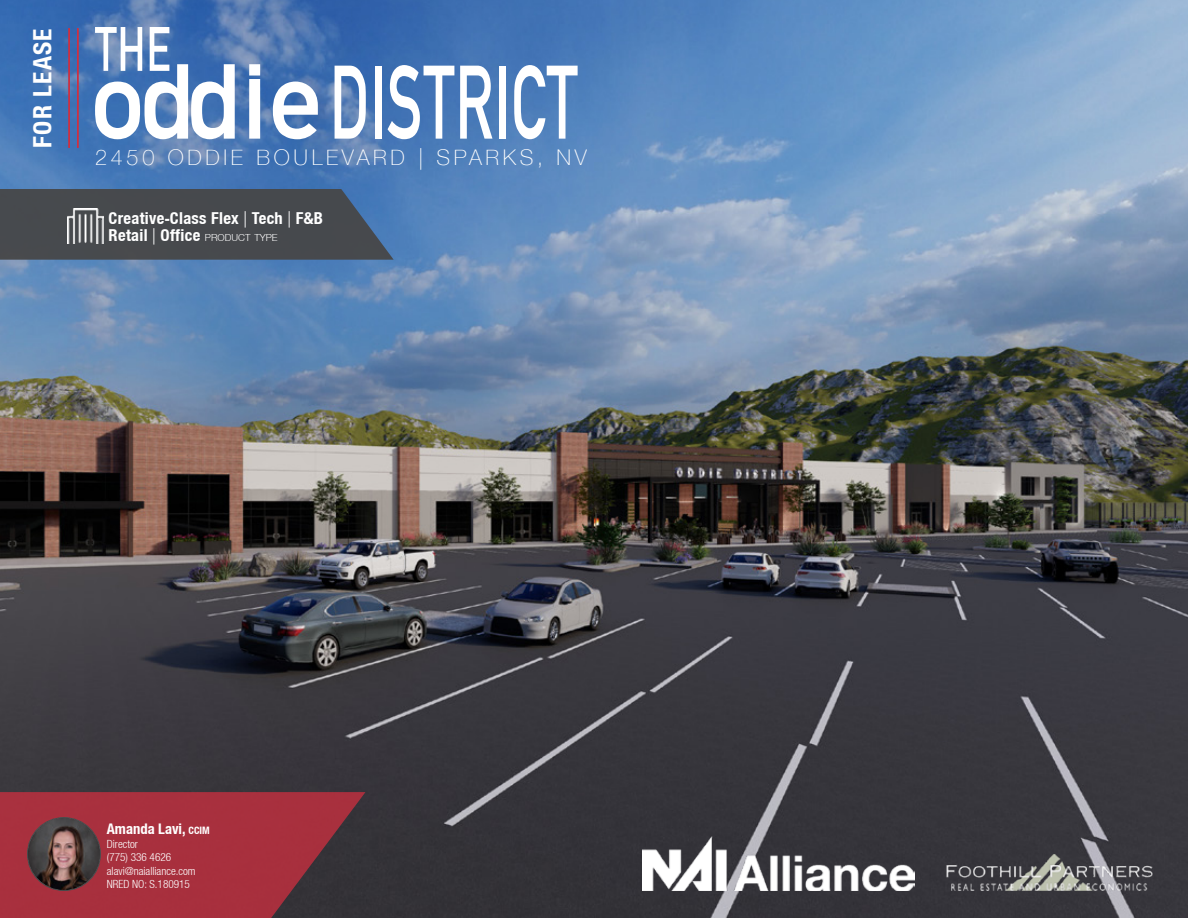
<style>
.page{position:relative;width:1188px;height:918px;background:#fff}
.page>*{position:absolute;margin:0;border:0;box-sizing:border-box;transform-origin:0 0}
.t1{font:700 condensed 25.35px "Helvetica Neue LT";letter-spacing:.05em;color:#fff}
.t2{font:100 21.6px "Helvetica Neue LT";letter-spacing:.17em;color:#fff}
.t3{font:700 condensed 16.5px/17px "Helvetica Neue LT";letter-spacing:.02em;color:#fff}
.t4{font:700 condensed 14.7px "Helvetica Neue LT";color:#fff}
.t5{font:300 condensed 11.25px/13.5px "Helvetica Neue LT";color:#fff}
.s1{font-weight:300;font-style:italic;font-stretch:normal}
.s2{font-weight:300;font-stretch:normal;font-size:9.75px}
.s3{font-size:10.2px}
</style>
<div class="page">
<img style="left:0;top:0;width:1188px;height:918px">
<hr style="left:77px;top:28px;width:2px;height:120px;background:#cf2f40">
<hr style="left:68px;top:28px;width:2px;height:120px;background:#cf2f40">
<svg style="left:95px;top:27px;width:140px;height:112px"></svg>
<svg style="left:249px;top:64px;width:11px;height:75px"></svg>
<svg style="left:273px;top:82px;width:45px;height:57px"></svg>
<svg style="left:335px;top:66px;width:31px;height:73px"></svg>
<div style="left:375px;top:66px;width:7px;height:73px;background:#fff"></div>
<svg style="left:388px;top:65px;width:66px;height:74px"></svg>
<svg style="left:460px;top:66px;width:32px;height:73px"></svg>
<div style="left:499px;top:66px;width:7px;height:73px;background:#fff"></div>
<svg style="left:514px;top:65px;width:64px;height:74px"></svg>
<svg style="left:0;top:189px;width:394px;height:71px;background:#474d55"></svg>
<img style="left:68px;top:209px;width:35px;height:35px">
<img style="left:643px;top:836px;width:272px;height:55px">
<svg style="left:0;top:792px;width:365px;height:126px;background:#97303c"></svg>
<img style="left:28px;top:818px;width:72px;height:72px;border-radius:36px">
<div style="left:27px;top:817px;width:74px;height:74px;border:1px solid #474748;border-radius:50%"></div>
<img style="left:939px;top:854px;width:222px;height:37px">
<h1 class="t1" style="left:27px;top:148px;width:121px;rotate:-90deg">FOR LEASE</h1>
<h2 class="t2" style="left:95px;top:145px;width:493px">2450 ODDIE BOULEVARD | SPARKS, NV</h2>
<h3 class="t3" style="left:109px;top:209px;width:216px">Creative-Class Flex <span class="s1">|</span> Tech <span class="s1">|</span> F&amp;B<br>Retail <span class="s1">|</span> Office <span class="s2">PRODUCT TYPE</span></h3>
<h3 class="t4" style="left:107px;top:820px;width:104px">Amanda Lavi, <span class="s3">CCIM</span></h3>
<p class="t5" style="left:107px;top:837px;width:90px">Director<br>(775) 336 4626 alavi@naialliance.com<br>NRED NO: S.180915</p>
</div>
